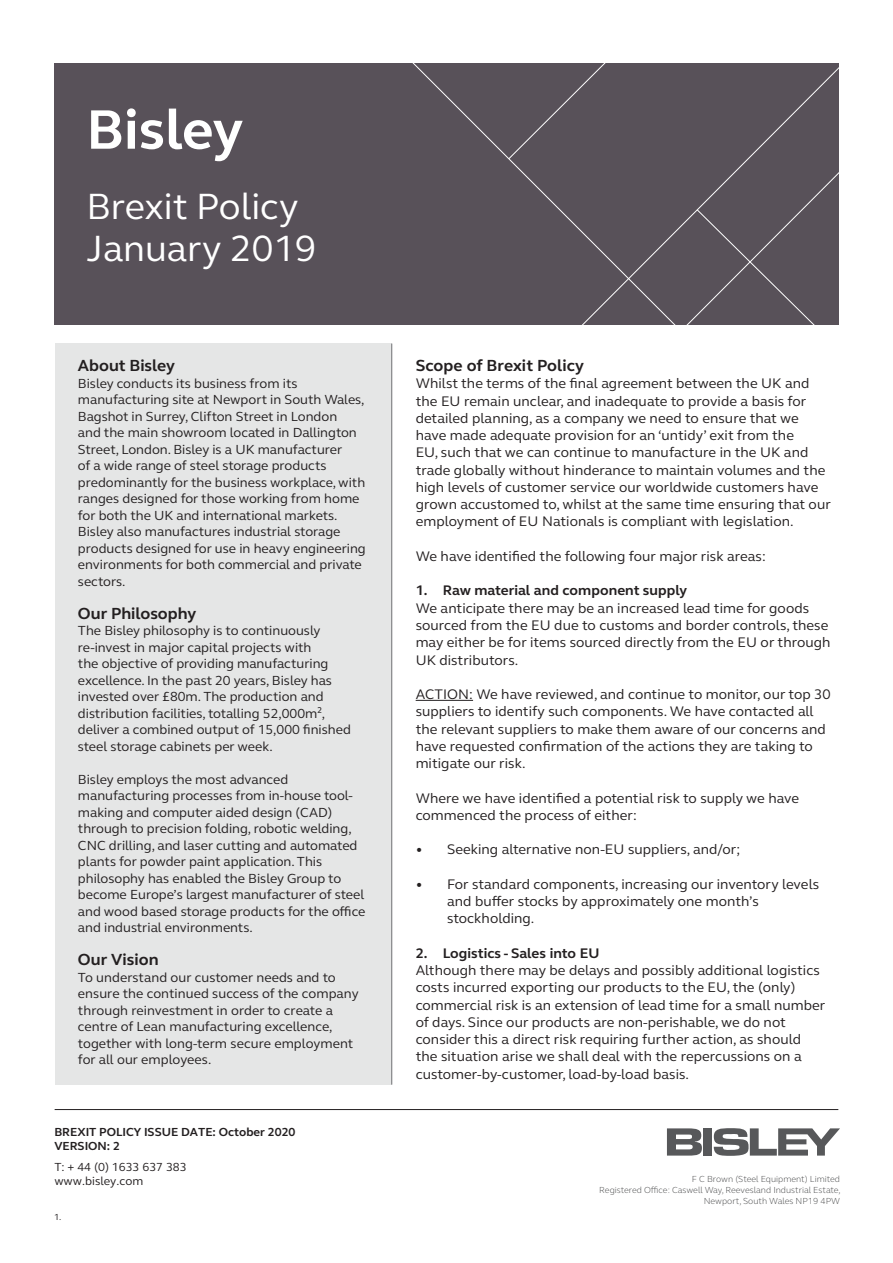
<style>
.page{position:relative;width:893px;height:1263px;background:#fff}
.page>*{position:absolute;margin:0;border:0;box-sizing:border-box;transform-origin:0 0}
.t1{font:700 57px "FS Elliot";color:#fff}
.t2{font:37.5px/42px "FS Elliot";color:#fff}
.t3{font:700 16.5px "FS Elliot";color:#231f20}
.t4{font:14.25px/17.2px "FS Elliot";letter-spacing:.005em;color:#231f20}
.t5{font:700 14.25px "FS Elliot";letter-spacing:.005em;color:#231f20}
.t6{font:13.5px/16.5px "FS Elliot";color:#231f20}
.t7{font:700 12px/13.8px "FS Elliot";color:#231f20}
.t8{font:12px/13.8px "FS Elliot";color:#231f20}
.t9{font:300 9px/10.8px "FS Elliot";color:#414243;text-align:right}
.t10{font:9px "FS Elliot";color:#231f20}
.s1{font-family:"FS Elliot Pro"}
</style>
<div class="page">
<div style="left:55px;top:344px;width:337px;height:741px;background:#e5e6e6"></div>
<div style="left:54px;top:63px;width:785px;height:262px;background:#585159"></div>
<hr style="left:416px;top:700px;width:57px;height:1px;background:#231f20">
<svg style="left:442px;top:91px;width:130px;height:132px"></svg>
<svg style="left:572px;top:63px;width:267px;height:262px"></svg>
<svg style="left:696px;top:209px;width:143px;height:116px"></svg>
<div style="left:703px;top:1128px;width:9px;height:27px;background:#57585a"></div>
<svg style="left:714px;top:1128px;width:126px;height:28px"></svg>
<svg style="left:667px;top:1128px;width:35px;height:27px"></svg>
<hr style="left:55px;top:1109px;width:783px;height:1px;background:#231f20">
<hr style="left:391px;top:344px;width:1px;height:741px;background:#6f7073">
<h1 class="t1" style="left:86px;top:91px;width:158px">Bisley</h1>
<h2 class="t2" style="left:86px;top:185px;width:232px">Brexit Policy<br>January 2019</h2>
<p class="t3" style="left:78px;top:354px;width:98px">About Bisley</p>
<p class="t6" style="left:78px;top:374px;width:289px">Bisley conducts its business from its manufacturing site at Newport in South Wales, Bagshot in Surrey, Clifton Street in London<br>and the main showroom located in Dallington Street, London. Bisley is a UK manufacturer<br>of a wide range of steel storage products predominantly for the business workplace, with ranges designed for those working from home for both the UK and international markets.<br>Bisley also manufactures industrial storage products designed for use in heavy engineering environments for both commercial and private sectors.</p>
<p class="t3" style="left:78px;top:602px;width:120px">Our Philosophy</p>
<p class="t6" style="left:78px;top:622px;width:274px">The Bisley philosophy is to continuously re-invest in major capital projects with<br>the objective of providing manufacturing excellence. In the past 20 years, Bisley has invested over £80m. The production and distribution facilities, totalling 52,000m², deliver a combined output of 15,000 finished steel storage cabinets per week.</p>
<p class="t6" style="left:78px;top:770px;width:289px">Bisley employs the most advanced manufacturing processes from in-house tool&shy;making and computer aided design (CAD) through to precision folding, robotic welding, CNC drilling, and laser cutting and automated plants for powder paint application. This philosophy has enabled the Bisley Group to become Europe’s largest manufacturer of steel and wood based storage products for the office and industrial environments.</p>
<p class="t3" style="left:78px;top:948px;width:82px">Our Vision</p>
<p class="t6" style="left:78px;top:968px;width:282px">To understand our customer needs and to ensure the continued success of the company through reinvestment in order to create a centre of Lean manufacturing excellence, together with long-term secure employment for all our employees.</p>
<p class="t7" style="left:54px;top:1125px;width:243px">BREXIT POLICY ISSUE DATE: <span class="s1">October 2020<br></span>VERSION: 2</p>
<p class="t8" style="left:54px;top:1160px;width:134px">T: + 44 (0) 1633 637 383 www.bisley.com</p>
<p class="t10" style="left:54px;top:1211px;width:9px">1.</p>
<p class="t3" style="left:416px;top:354px;width:170px">Scope of Brexit Policy</p>
<p class="t4" style="left:416px;top:375px;width:417px">Whilst the terms of the final agreement between the UK and the EU remain unclear, and inadequate to provide a basis for detailed planning, as a company we need to ensure that we have made adequate provision for an ‘untidy’ exit from the<br>EU, such that we can continue to manufacture in the UK and trade globally without hinderance to maintain volumes and the high levels of customer service our worldwide customers have grown accustomed to, whilst at the same time ensuring that our employment of EU Nationals is compliant with legislation.</p>
<p class="t4" style="left:416px;top:547px;width:352px">We have identified the following four major risk areas:</p>
<p class="t5" style="left:416px;top:581px;width:273px">1. Raw material and component supply</p>
<p class="t4" style="left:416px;top:599px;width:416px">We anticipate there may be an increased lead time for goods sourced from the EU due to customs and border controls, these may either be for items sourced directly from the EU or through UK distributors.</p>
<p class="t4" style="left:416px;top:685px;width:417px">ACTION: We have reviewed, and continue to monitor, our top 30 suppliers to identify such components. We have contacted all the relevant suppliers to make them aware of our concerns and have requested confirmation of the actions they are taking to mitigate our risk.</p>
<p class="t4" style="left:416px;top:789px;width:385px">Where we have identified a potential risk to supply we have commenced the process of either:</p>
<p class="t4" style="left:416px;top:840px;width:326px">• Seeking alternative non-EU suppliers, and/or;</p>
<p class="t4" style="left:447px;top:875px;width:374px;text-indent:-31px">• For standard components, increasing our inventory levels and buffer stocks by approximately one month’s stockholding.</p>
<p class="t5" style="left:416px;top:943px;width:185px">2. Logistics - Sales into EU</p>
<p class="t4" style="left:416px;top:961px;width:411px">Although there may be delays and possibly additional logistics costs incurred exporting our products to the EU, the (only) commercial risk is an extension of lead time for a small number of days. Since our products are non-perishable, we do not consider this a direct risk requiring further action, as should the situation arise we shall deal with the repercussions on a customer-by-customer, load-by-load basis.</p>
<p class="t9" style="left:599px;top:1173px;width:243px">F C Brown (Steel Equipment) Limited<br>Registered Office: Caswell Way, Reevesland Industrial Estate,<br>Newport, South Wales NP19 4PW</p>
</div>
